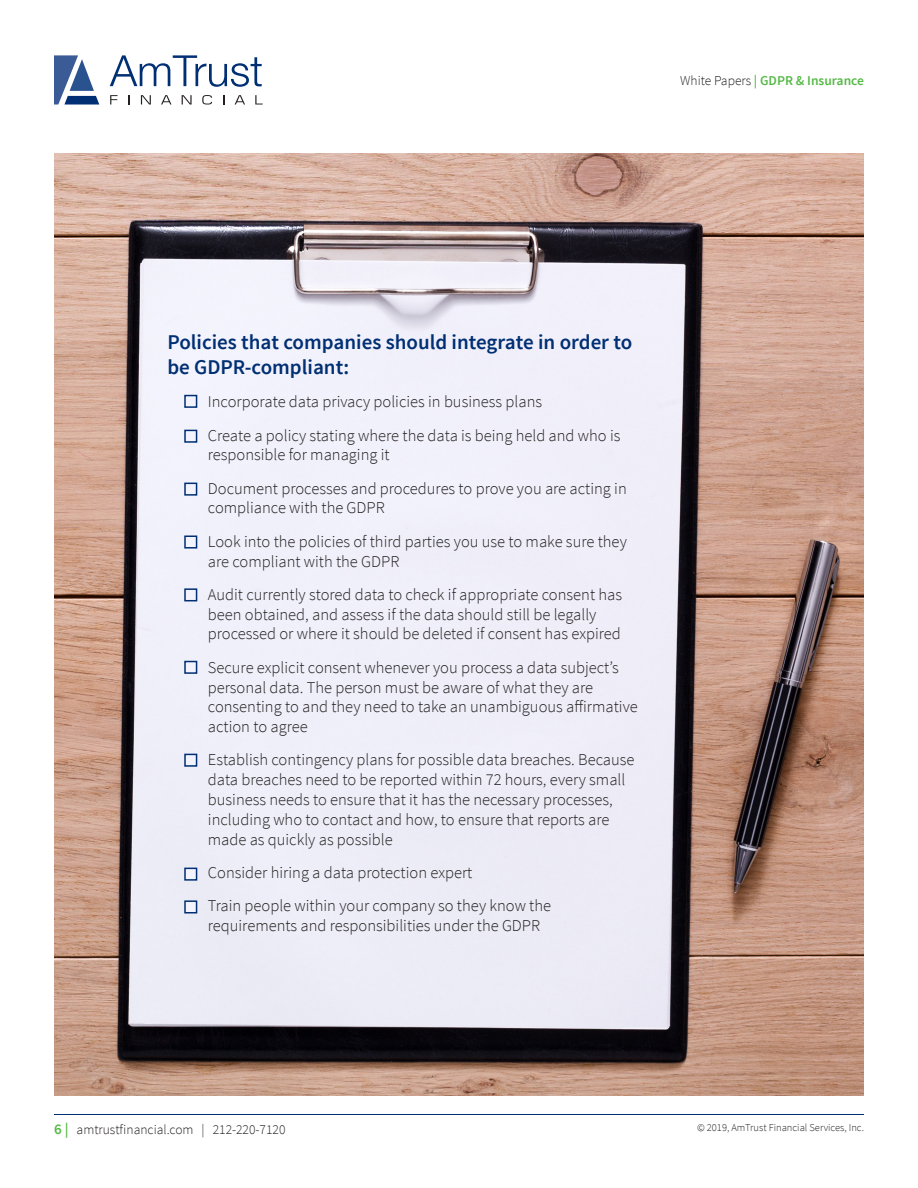
<style>
.page{position:relative;width:918px;height:1188px;background:#fff}
.page>*{position:absolute;margin:0;border:0;box-sizing:border-box;transform-origin:0 0}
.Headline_2{font:600 21px/25.2px "Source Sans Pro";color:#002f73}
.t1{font:300 16.5px/19.8px "Source Sans Pro";color:#231f20}
.t2{font:300 13.5px "Source Sans Pro";color:#231f20}
.t3{font:600 13.5px "Source Sans Pro";color:#56b947}
.t4{font:300 10.5px "Source Sans Pro";color:#231f20}
.s1{font-weight:300;color:#231f20}
.s2{font-weight:600;font-size:15px;color:#56b947}
</style>
<div class="page">
<svg style="left:110px;top:55px;width:152px;height:32px"></svg>
<svg style="left:110px;top:95px;width:8px;height:10px"></svg>
<svg style="left:141px;top:95px;width:10px;height:10px"></svg>
<svg style="left:161px;top:95px;width:10px;height:10px"></svg>
<svg style="left:182px;top:95px;width:10px;height:10px"></svg>
<svg style="left:202px;top:95px;width:10px;height:10px"></svg>
<svg style="left:235px;top:95px;width:10px;height:10px"></svg>
<svg style="left:255px;top:95px;width:8px;height:10px"></svg>
<svg style="left:54px;top:55px;width:45px;height:50px"></svg>
<hr style="left:54px;top:1114px;width:810px;height:1px;background:#002f73">
<img style="left:54px;top:153px;width:810px;height:943px">
<div style="left:184px;top:395px;width:13px;height:13px;background:#f3f3fd;border:2px solid #002f73"></div>
<div style="left:184px;top:430px;width:13px;height:13px;background:#f3f3fd;border:2px solid #002f73"></div>
<div style="left:184px;top:483px;width:13px;height:13px;background:#f3f3fd;border:2px solid #002f73"></div>
<div style="left:184px;top:536px;width:13px;height:13px;background:#f3f3fd;border:2px solid #002f73"></div>
<div style="left:184px;top:588px;width:13px;height:13px;background:#f3f3fd;border:2px solid #002f73"></div>
<div style="left:184px;top:661px;width:13px;height:13px;background:#f3f3fd;border:2px solid #002f73"></div>
<div style="left:184px;top:754px;width:13px;height:13px;background:#f3f3fd;border:2px solid #002f73"></div>
<div style="left:184px;top:868px;width:13px;height:13px;background:#f3f3fd;border:2px solid #002f73"></div>
<div style="left:184px;top:900px;width:13px;height:14px;background:#f3f3fd;border:2px solid #002f73"></div>
<p class="t3" style="left:680px;top:72px;width:185px"><span class="s1">White Papers</span> | GDPR &amp; Insurance</p>
<p class="Headline_2" style="left:167px;top:330px;width:466px">Policies that companies should integrate in order to be GDPR-compliant:</p>
<p class="t1" style="left:188px;top:392px;width:356px">• Incorporate data privacy policies in business plans</p>
<p class="t1" style="left:208px;top:425px;width:414px;text-indent:-20px">• Create a policy stating where the data is being held and who is responsible for managing it</p>
<p class="t1" style="left:208px;top:478px;width:420px;text-indent:-20px">• Document processes and procedures to prove you are acting in compliance with the GDPR</p>
<p class="t1" style="left:208px;top:531px;width:421px;text-indent:-20px">• Look into the policies of third parties you use to make sure they are compliant with the GDPR</p>
<p class="t1" style="left:208px;top:585px;width:416px;text-indent:-20px">• Audit currently stored data to check if appropriate consent has been obtained, and assess if the data should still be legally processed or where it should be deleted if consent has expired</p>
<p class="t1" style="left:208px;top:657px;width:431px;text-indent:-20px">• Secure explicit consent whenever you process a data subject’s personal data. The person must be aware of what they are consenting to and they need to take an unambiguous affirmative action to agree</p>
<p class="t1" style="left:208px;top:750px;width:428px;text-indent:-20px">• Establish contingency plans for possible data breaches. Because data breaches need to be reported within 72 hours, every small business needs to ensure that it has the necessary processes, including who to contact and how, to ensure that reports are made as quickly as possible</p>
<p class="t1" style="left:188px;top:863px;width:286px">• Consider hiring a data protection expert</p>
<p class="t1" style="left:188px;top:896px;width:365px;text-align:center">• Train people within your company so they know the requirements and responsibilities under the GDPR</p>
<p class="t2" style="left:54px;top:1121px;width:233px"><span class="s2">6 |</span> amtrustfinancial.com | 212-220-7120</p>
<p class="t4" style="left:697px;top:1121px;width:168px">© 2019, AmTrust Financial Services, Inc.</p>
</div>
